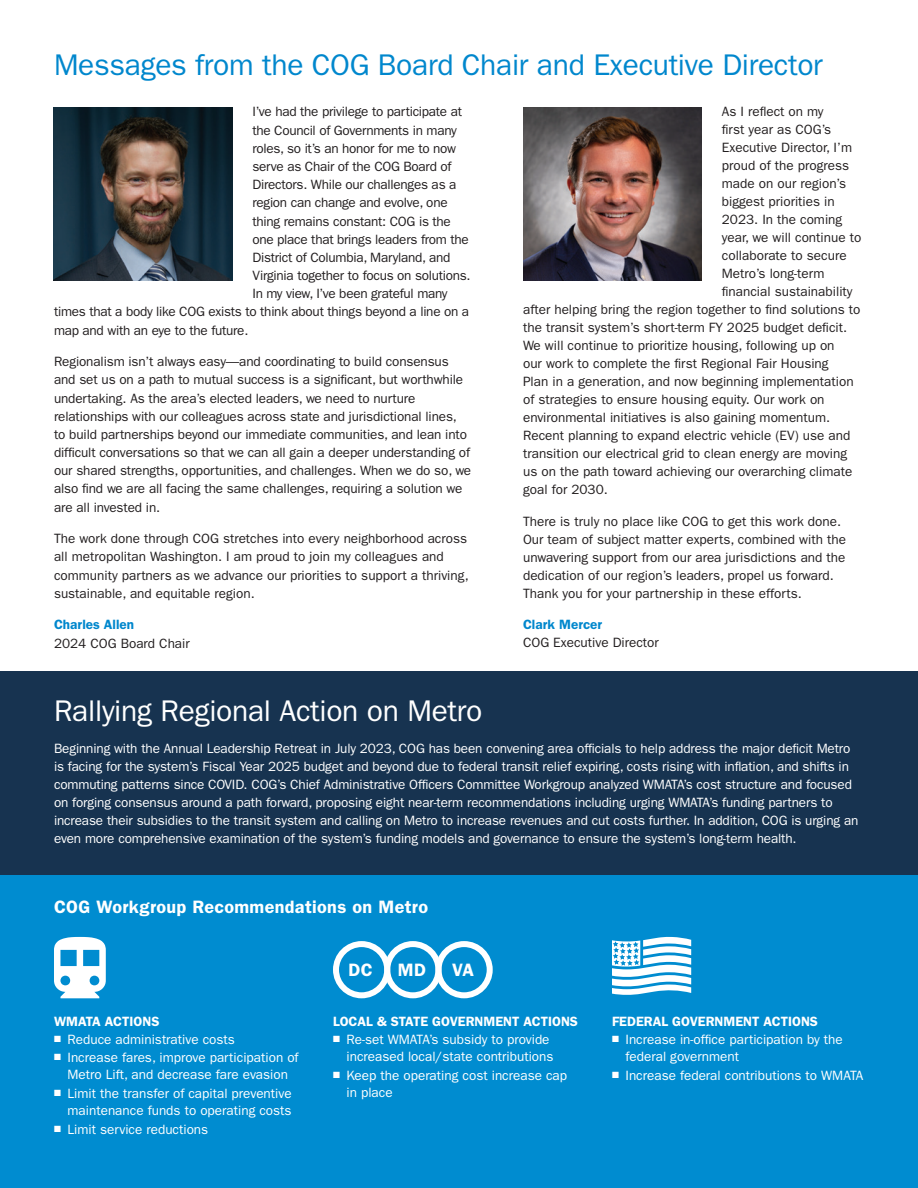
<style>
.page{position:relative;width:918px;height:1188px;background:#fff}
.page>*{position:absolute;margin:0;border:0;box-sizing:border-box;transform-origin:0 0}
.t1{font:30px "ITC Franklin Gothic Std";letter-spacing:-.01em;color:#0087cd}
.t2{font:30px "ITC Franklin Gothic Std";letter-spacing:-.01em;color:#fff}
.t3{font:600 18px "ITC Franklin Gothic Std";letter-spacing:.02em;color:#fff}
.t4{font:13.5px/18.1px "ITC Franklin Gothic Std";color:#231f20}
.t5{font:13.5px/18px "ITC Franklin Gothic Std";letter-spacing:-.01em;color:#fff}
.t6{font:13.5px "ITC Franklin Gothic Std";letter-spacing:-.02em;color:#231f20}
.t7{font:600 13.5px "ITC Franklin Gothic Std";color:#fff}
.t8{font:600 13.5px "ITC Franklin Gothic Std";color:#0087cd}
</style>
<div class="page">
<hr style="left:917px;top:0;width:1px;height:804px;background:#173350">
<img style="left:54px;top:107px;width:178px;height:174px">
<img style="left:523px;top:107px;width:179px;height:174px">
<div style="left:0;top:804px;width:918px;height:384px;background:#008cd0"></div>
<div style="left:0;top:671px;width:918px;height:204px;background:#173350"></div>
<svg style="left:54px;top:937px;width:52px;height:61px"></svg>
<div style="left:333px;top:941px;width:57px;height:57px;border:6px solid #fff;border-radius:50%"></div>
<div style="left:384px;top:941px;width:57px;height:57px;border:6px solid #fff;border-radius:50%"></div>
<div style="left:435px;top:941px;width:58px;height:57px;border:6px solid #fff;border-radius:50%"></div>
<svg style="left:612px;top:937px;width:79px;height:58px"></svg>
<h1 class="t1" style="left:54px;top:47px;width:770px">Messages from the COG Board Chair and Executive Director</h1>
<p class="t6" style="left:252px;top:104px;width:211px">I’ve had the privilege to participate at</p>
<p class="t6" style="left:252px;top:122px;width:206px">the Council of Governments in many</p>
<p class="t6" style="left:252px;top:140px;width:205px">roles, so it’s an honor for me to now</p>
<p class="t6" style="left:252px;top:159px;width:201px">serve as Chair of the COG Board of</p>
<p class="t6" style="left:252px;top:177px;width:206px">Directors. While our challenges as a</p>
<p class="t6" style="left:252px;top:195px;width:197px">region can change and evolve, one</p>
<p class="t6" style="left:252px;top:213px;width:200px">thing remains constant: COG is the</p>
<p class="t6" style="left:252px;top:231px;width:218px">one place that brings leaders from the</p>
<p class="t6" style="left:252px;top:250px;width:200px">District of Columbia, Maryland, and</p>
<p class="t6" style="left:252px;top:268px;width:220px">Virginia together to focus on solutions.</p>
<p class="t6" style="left:252px;top:286px;width:197px">In my view, I’ve been grateful many</p>
<p class="t6" style="left:54px;top:304px;width:417px">times that a body like COG exists to think about things beyond a line on a</p>
<p class="t6" style="left:54px;top:322px;width:196px">map and with an eye to the future.</p>
<p class="t4" style="left:54px;top:353px;width:419px">Regionalism isn’t always easy—and coordinating to build consensus and set us on a path to mutual success is a significant, but worthwhile undertaking. As the area’s elected leaders, we need to nurture relationships with our colleagues across state and jurisdictional lines, to build partnerships beyond our immediate communities, and lean into difficult conversations so that we can all gain a deeper understanding of our shared strengths, opportunities, and challenges. When we do so, we also find we are all facing the same challenges, requiring a solution we are all invested in.</p>
<p class="t4" style="left:54px;top:530px;width:416px">The work done through COG stretches into every neighborhood across all metropolitan Washington. I am proud to join my colleagues and community partners as we advance our priorities to support a thriving, sustainable, and equitable region.</p>
<p class="t8" style="left:54px;top:617px;width:82px">Charles Allen</p>
<p class="t4" style="left:54px;top:634px;width:137px">2024 COG Board Chair</p>
<p class="t4" style="left:722px;top:103px;width:103px">As I reflect on my</p>
<p class="t4" style="left:722px;top:121px;width:111px">first year as COG’s</p>
<p class="t4" style="left:722px;top:139px;width:132px">Executive Director, I’m</p>
<p class="t4" style="left:722px;top:157px;width:129px">proud of the progress</p>
<p class="t4" style="left:722px;top:175px;width:126px">made on our region’s</p>
<p class="t4" style="left:722px;top:193px;width:114px">biggest priorities in</p>
<p class="t4" style="left:722px;top:211px;width:122px">2023. In the coming</p>
<p class="t4" style="left:722px;top:229px;width:141px">year, we will continue to</p>
<p class="t4" style="left:722px;top:247px;width:126px">collaborate to secure</p>
<p class="t4" style="left:722px;top:265px;width:104px">Metro’s long-term</p>
<p class="t4" style="left:722px;top:283px;width:132px">financial sustainability</p>
<p class="t4" style="left:523px;top:301px;width:339px">after helping bring the region together to find solutions to</p>
<p class="t4" style="left:523px;top:319px;width:326px">the transit system’s short-term FY 2025 budget deficit.</p>
<p class="t4" style="left:523px;top:337px;width:313px">We will continue to prioritize housing, following up on</p>
<p class="t4" style="left:523px;top:355px;width:307px">our work to complete the first Regional Fair Housing</p>
<p class="t4" style="left:523px;top:373px;width:332px">Plan in a generation, and now beginning implementation</p>
<p class="t4" style="left:523px;top:391px;width:303px">of strategies to ensure housing equity. Our work on</p>
<p class="t4" style="left:523px;top:409px;width:309px">environmental initiatives is also gaining momentum.</p>
<p class="t4" style="left:523px;top:427px;width:329px">Recent planning to expand electric vehicle (EV) use and</p>
<p class="t4" style="left:523px;top:445px;width:326px">transition our electrical grid to clean energy are moving</p>
<p class="t4" style="left:523px;top:463px;width:331px">us on the path toward achieving our overarching climate</p>
<p class="t4" style="left:523px;top:481px;width:86px">goal for 2030.</p>
<p class="t4" style="left:523px;top:512px;width:324px">There is truly no place like COG to get this work done.<br>Our team of subject matter experts, combined with the unwavering support from our area jurisdictions and the dedication of our region’s leaders, propel us forward.<br>Thank you for your partnership in these efforts.</p>
<p class="t8" style="left:523px;top:617px;width:81px">Clark Mercer</p>
<p class="t4" style="left:523px;top:634px;width:137px">COG Executive Director</p>
<h1 class="t2" style="left:54px;top:694px;width:430px">Rallying Regional Action on Metro</h1>
<p class="t5" style="left:54px;top:739px;width:806px">Beginning with the Annual Leadership Retreat in July 2023, COG has been convening area officials to help address the major deficit Metro is facing for the system’s Fiscal Year 2025 budget and beyond due to federal transit relief expiring, costs rising with inflation, and shifts in commuting patterns since COVID. COG’s Chief Administrative Officers Committee Workgroup analyzed WMATA’s cost structure and focused on forging consensus around a path forward, proposing eight near-term recommendations including urging WMATA’s funding partners to increase their subsidies to the transit system and calling on Metro to increase revenues and cut costs further. In addition, COG is urging an even more comprehensive examination of the system’s funding models and governance to ensure the system’s long-term health.</p>
<h2 class="t3" style="left:54px;top:896px;width:376px">COG Workgroup Recommendations on Metro</h2>
<p class="t7" style="left:54px;top:1013px;width:107px">WMATA ACTIONS</p>
<p class="t5" style="left:54px;top:1030px;width:182px">■ Reduce administrative costs</p>
<p class="t5" style="left:54px;top:1048px;width:246px;text-align:center">■ Increase fares, improve participation of<br>Metro Lift, and decrease fare evasion</p>
<p class="t5" style="left:54px;top:1084px;width:239px;text-align:right">■ Limit the transfer of capital preventive maintenance funds to operating costs</p>
<p class="t5" style="left:54px;top:1120px;width:156px">■ Limit service reductions</p>
<h2 class="t3" style="left:349px;top:959px;width:26px">DC</h2>
<h2 class="t3" style="left:398px;top:959px;width:30px">MD</h2>
<h2 class="t3" style="left:452px;top:959px;width:23px">VA</h2>
<p class="t7" style="left:333px;top:1013px;width:247px">LOCAL &amp; STATE GOVERNMENT ACTIONS</p>
<p class="t5" style="left:333px;top:1030px;width:222px;text-align:right">■ Re-set WMATA’s subsidy to provide increased local/state contributions</p>
<p class="t5" style="left:346px;top:1066px;width:222px;text-indent:-13px">■ Keep the operating cost increase cap in place</p>
<p class="t7" style="left:612px;top:1013px;width:208px">FEDERAL GOVERNMENT ACTIONS</p>
<p class="t5" style="left:626px;top:1030px;width:219px;text-indent:-13px">■ Increase in-office participation by the federal government</p>
<p class="t5" style="left:612px;top:1066px;width:253px">■ Increase federal contributions to WMATA</p>
</div>
